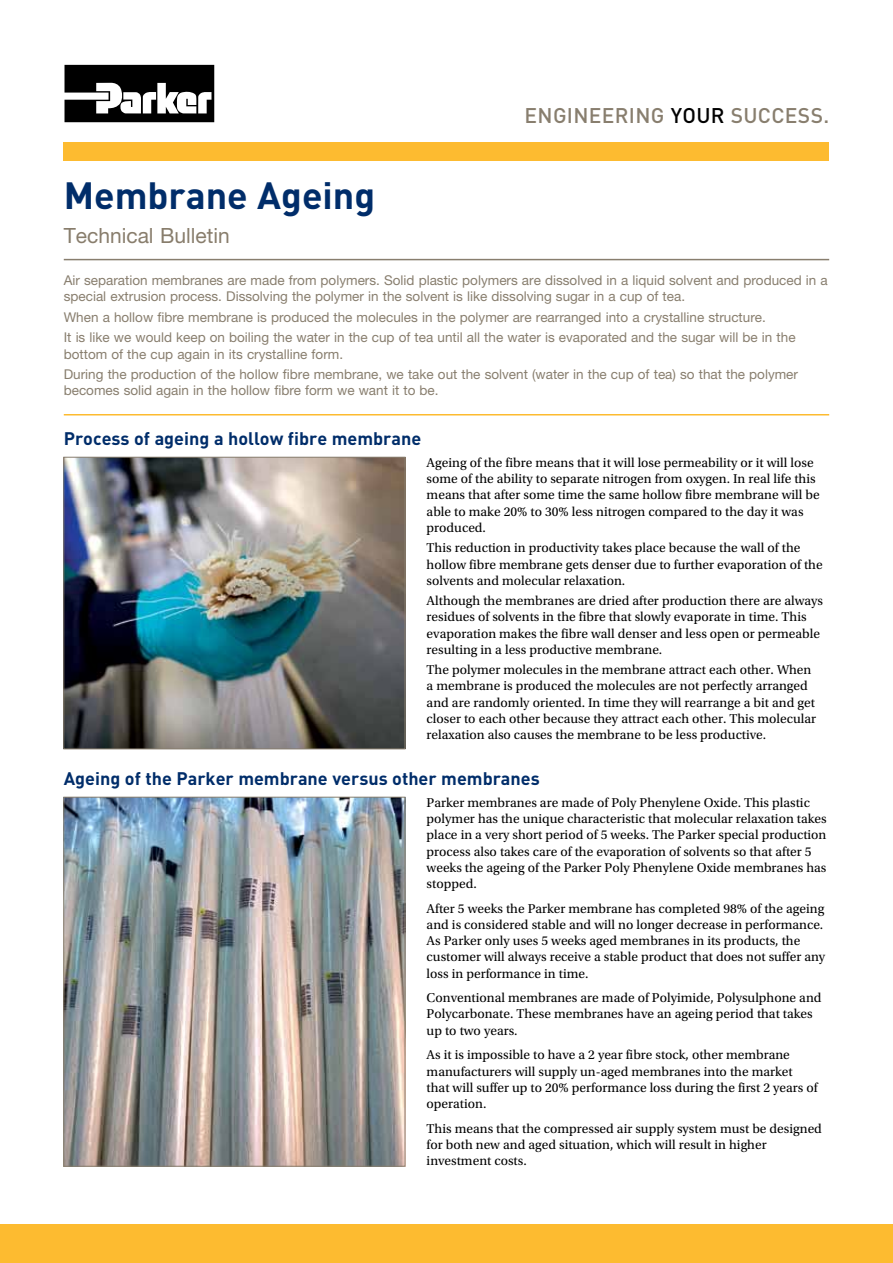
<style>
.page{position:relative;width:893px;height:1263px;background:#fff}
.page>*{position:absolute;margin:0;border:0;box-sizing:border-box;transform-origin:0 0}
.t1{font:700 37.5px "DIN";color:#002d6a}
.t2{font:500 21px "DIN";letter-spacing:.015em;color:#887e6e}
.t3{font:21px "Helvetica Neue LT Std";color:#887d6c}
.t4{font:700 18px "DIN";color:#002d6a}
.t5{font:13.5px/16.2px "Utopia Std";color:#000}
.t6{font:13.5px/20.4px "Helvetica Neue LT Std";color:#887e6e}
.s1{color:#000}
</style>
<div class="page">
<svg style="left:65px;top:65px;width:149px;height:57px"></svg>
<div style="left:64px;top:142px;width:765px;height:19px;background:#fdbb30"></div>
<hr style="left:64px;top:259px;width:765px;height:1px;background:#887e6e">
<hr style="left:64px;top:414px;width:765px;height:1px;background:#fdbb30">
<img style="left:65px;top:459px;width:338px;height:288px">
<div style="left:63px;top:457px;width:342px;height:292px;border:1px solid #887e6e"></div>
<img style="left:65px;top:799px;width:338px;height:365px">
<div style="left:63px;top:797px;width:342px;height:369px;border:1px solid #887e6e"></div>
<div style="left:0;top:1225px;width:893px;height:38px;background:#fdbb30"></div>
<h1 class="t1" style="left:64px;top:171px;width:313px">Membrane Ageing</h1>
<h2 class="t3" style="left:64px;top:223px;width:167px">Technical Bulletin</h2>
<h2 class="t2" style="left:525px;top:102px;width:306px">ENGINEERING <span class="s1">YOUR</span> SUCCESS.</h2>
<p class="t6" style="left:64px;top:272px;width:765px;line-height:16.2px">Air separation membranes are made from polymers. Solid plastic polymers are dissolved in a liquid solvent and produced in a special extrusion process. Dissolving the polymer in the solvent is like dissolving sugar in a cup of tea.</p>
<p class="t6" style="left:64px;top:307px;width:733px">When a hollow fibre membrane is produced the molecules in the polymer are rearranged into a crystalline structure.<br>It is like we would keep on boiling the water in the cup of tea until all the water is evaporated and the sugar will be in the</p>
<p class="t6" style="left:64px;top:343px;width:736px">bottom of the cup again in its crystalline form.<br>During the production of the hollow fibre membrane, we take out the solvent (water in the cup of tea) so that the polymer</p>
<p class="t6" style="left:64px;top:380px;width:376px">becomes solid again in the hollow fibre form we want it to be.</p>
<h3 class="t4" style="left:64px;top:427px;width:359px">Process of ageing a hollow fibre membrane</h3>
<p class="t5" style="left:427px;top:455px;width:395px">Ageing of the fibre means that it will lose permeability or it will lose some of the ability to separate nitrogen from oxygen. In real life this means that after some time the same hollow fibre membrane will be able to make 20% to 30% less nitrogen compared to the day it was produced.</p>
<p class="t5" style="left:427px;top:540px;width:397px">This reduction in productivity takes place because the wall of the hollow fibre membrane gets denser due to further evaporation of the solvents and molecular relaxation.</p>
<p class="t5" style="left:427px;top:593px;width:398px">Although the membranes are dried after production there are always residues of solvents in the fibre that slowly evaporate in time. This evaporation makes the fibre wall denser and less open or permeable resulting in a less productive membrane.</p>
<p class="t5" style="left:427px;top:662px;width:391px">The polymer molecules in the membrane attract each other. When a membrane is produced the molecules are not perfectly arranged and are randomly oriented. In time they will rearrange a bit and get closer to each other because they attract each other. This molecular relaxation also causes the membrane to be less productive.</p>
<h3 class="t4" style="left:64px;top:767px;width:477px">Ageing of the Parker membrane versus other membranes</h3>
<p class="t5" style="left:427px;top:795px;width:402px">Parker membranes are made of Poly Phenylene Oxide. This plastic polymer has the unique characteristic that molecular relaxation takes place in a very short period of 5 weeks. The Parker special production process also takes care of the evaporation of solvents so that after 5 weeks the ageing of the Parker Poly Phenylene Oxide membranes has stopped.</p>
<p class="t5" style="left:427px;top:900px;width:400px">After 5 weeks the Parker membrane has completed 98% of the ageing and is considered stable and will no longer decrease in performance.<br>As Parker only uses 5 weeks aged membranes in its products, the customer will always receive a stable product that does not suffer any loss in performance in time.</p>
<p class="t5" style="left:427px;top:990px;width:396px">Conventional membranes are made of Polyimide, Polysulphone and<br>Polycarbonate. These membranes have an ageing period that takes up to two years.</p>
<p class="t5" style="left:427px;top:1047px;width:393px">As it is impossible to have a 2 year fibre stock, other membrane manufacturers will supply un-aged membranes into the market that will suffer up to 20% performance loss during the first 2 years of operation.</p>
<p class="t5" style="left:427px;top:1120px;width:397px">This means that the compressed air supply system must be designed for both new and aged situation, which will result in higher investment costs.</p>
</div>
